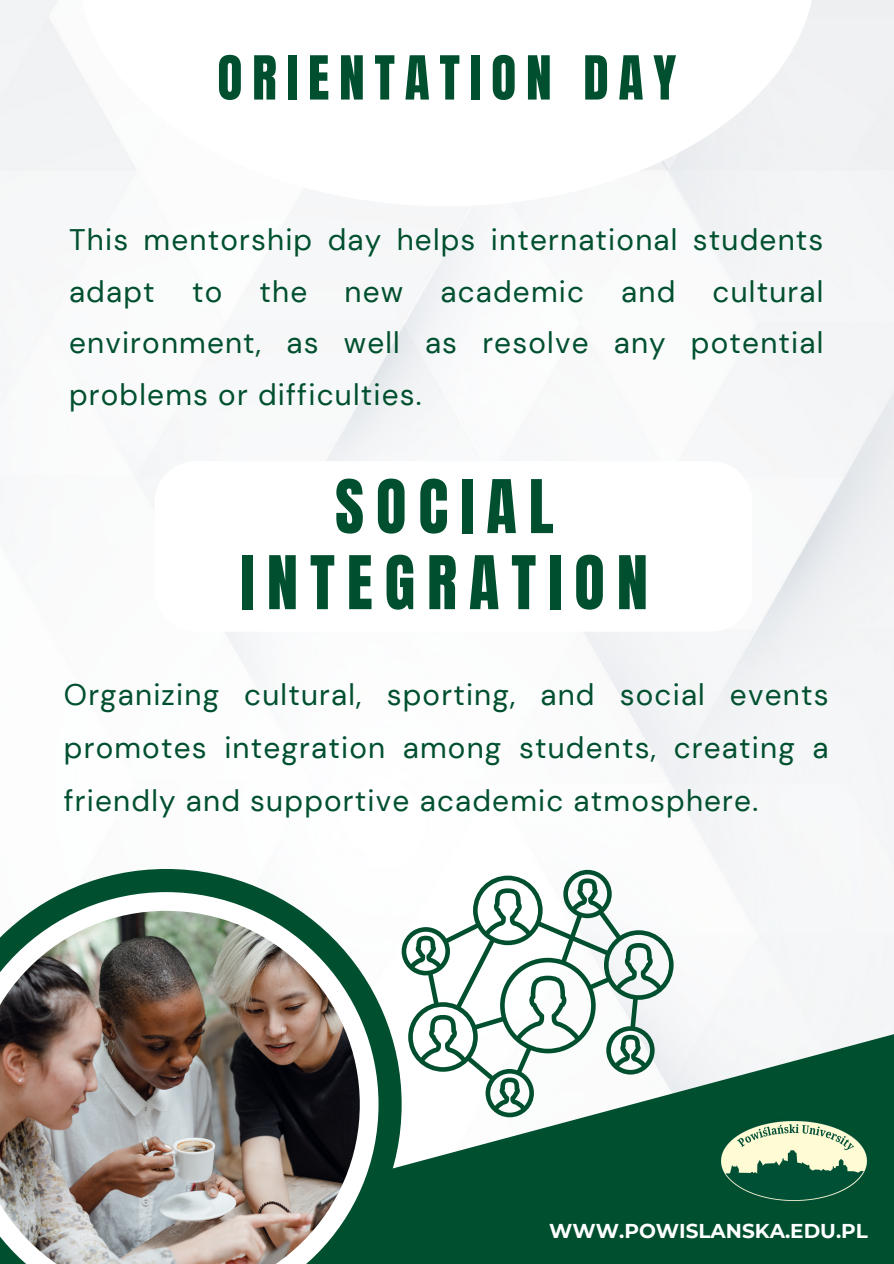
<style>
.page{position:relative;width:894px;height:1264px;background:#fff}
.page>*{position:absolute;margin:0;border:0;box-sizing:border-box;transform-origin:0 0}
.t1{font:62.85px/76.1px "Anton";letter-spacing:.19em;color:#00502f;text-align:center}
.t2{font:51.6px "Anton";letter-spacing:.19em;color:#00502f}
.t3{font:29.7px/51.8px "DM Sans";letter-spacing:.04em;color:#00502f;text-align:justify}
.t4{font:700 19.95px "Montserrat";color:#fff}
</style>
<div class="page">
<svg style="left:259px;top:869px;width:45px;height:23px"></svg>
<svg style="left:0;top:745px;width:259px;height:147px"></svg>
<svg style="left:378px;top:916px;width:515px;height:347px;fill:#00502f"></svg>
<svg style="left:4px;top:892px;width:374px;height:371px"></svg>
<img style="left:0;top:910px;width:359px;height:353px">
<img style="left:719px;top:1118px;width:148px;height:84px">
<svg style="left:401px;top:869px;width:272px;height:248px"></svg>
<h3 class="t2" style="left:217px;top:41px;width:460px">ORIENTATION DAY</h3>
<h1 class="t3" style="left:69px;top:214px;width:755px">This mentorship day helps international students adapt</h1>
<h1 class="t3" style="left:69px;top:266px;width:755px;text-indent:643px">cultural environment, as well as resolve any potential problems or difficulties.</h1>
<h1 class="t3" style="left:192px;top:266px;width:32px">to</h1>
<h1 class="t3" style="left:259px;top:266px;width:49px">the</h1>
<h1 class="t3" style="left:344px;top:266px;width:60px">new</h1>
<h1 class="t3" style="left:440px;top:266px;width:145px">academic</h1>
<h1 class="t3" style="left:621px;top:266px;width:56px">and</h1>
<p class="t1" style="left:240px;top:469px;width:409px">SOCIAL<br>INTEGRATION</p>
<p class="t3" style="left:64px;top:668px;width:766px;line-height:52.8px">Organizing cultural, sporting, and social events promotes integration among students, creating a friendly and supportive academic atmosphere.</p>
<p class="t4" style="left:549px;top:1218px;width:320px">WWW.POWISLANSKA.EDU.PL</p>
</div>
